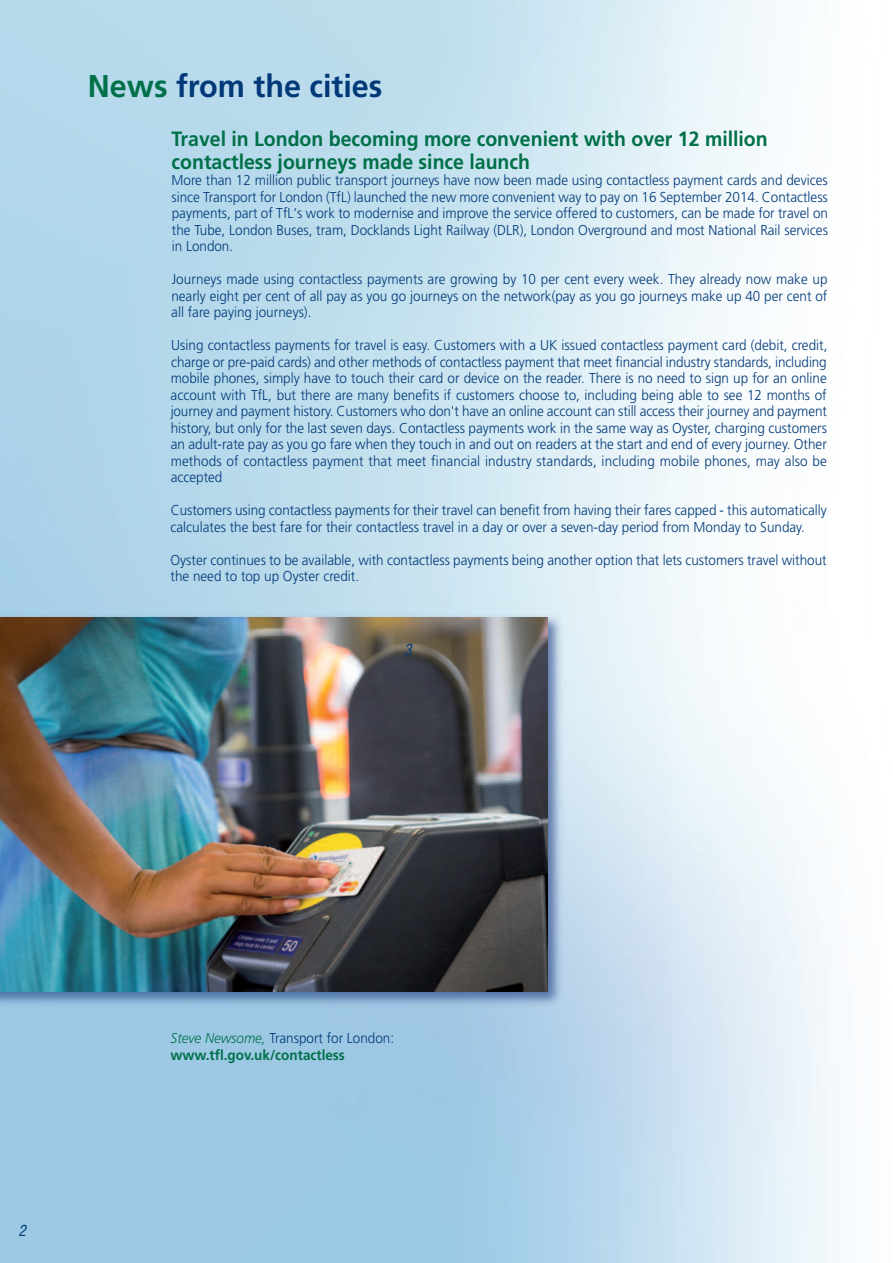
<style>
.page{position:relative;width:893px;height:1263px;background:#fff}
.page>*{position:absolute;margin:0;border:0;box-sizing:border-box;transform-origin:0 0}
.t1{font:700 31.5px "Frutiger";color:#013978}
.t2{font:700 20.7px/22.5px "Frutiger";color:#007049;scale:.94 1}
.t3{font:italic condensed 15px "Helvetica";color:#013978}
.t4{font:300 14.25px/16.5px "Frutiger";color:#013978;text-align:justify;scale:.94 1}
.t5{font:700 14.25px/16.5px "Frutiger";color:#007049;scale:.94 1}
.s1{color:#007049}
.s2{font-weight:300;font-style:italic}
.s3{font-weight:300;color:#013978}
</style>
<div class="page">
<img style="left:0;top:610px;width:567px;height:401px">
<img style="left:0;top:617px;width:547px;height:374px">
<h1 class="t1" style="left:88px;top:74px;width:296px"><span class="s1">News</span> from the cities</h1>
<h2 class="t2" style="left:172px;top:129px;width:636px">Travel in London becoming more convenient with over 12 million contactless journeys made since launch</h2>
<p class="t4" style="left:172px;top:173px;width:700px">More than 12 million public transport journeys have now been made using contactless payment cards and devices since Transport for London (TfL) launched the new more convenient way to pay on 16 September 2014. Contactless payments, part of TfL’s work to modernise and improve the service offered to customers, can be made for travel on the Tube, London Buses, tram, Docklands Light Railway (DLR), London Overground and most National Rail services in London.</p>
<p class="t4" style="left:171px;top:272px;width:700px">Journeys made using contactless payments are growing by 10 per cent every week. They already now make up nearly eight per cent of all pay as you go journeys on the network(pay as you go journeys make up 40 per cent of all fare paying journeys).</p>
<p class="t4" style="left:171px;top:338px;width:700px">Using contactless payments for travel is easy. Customers with a UK issued contactless payment card (debit, credit, charge or pre-paid cards) and other methods of contactless payment that meet financial industry standards, including mobile phones, simply have to touch their card or device on the reader. There is no need to sign up for an online account with TfL, but there are many benefits if customers choose to, including being able to see 12 months of journey and payment history. Customers who don't have an online account can still access their journey and payment history, but only for the last seven days. Contactless payments work in the same way as Oyster, charging customers an adult-rate pay as you go fare when they touch in and out on readers at the start and end of every journey. Other methods of contactless payment that meet financial industry standards, including mobile phones, may also be accepted</p>
<p class="t4" style="left:171px;top:503px;width:699px">Customers using contactless payments for their travel can benefit from having their fares capped - this automatically calculates the best fare for their contactless travel in a day or over a seven-day period from Monday to Sunday.</p>
<p class="t4" style="left:171px;top:553px;width:700px">Oyster continues to be available, with contactless payments being another option that lets customers travel without the need to top up Oyster credit.</p>
<p class="t3" style="left:404px;top:641px;width:9px">3</p>
<p class="t3" style="left:18px;top:1222px;width:9px">2</p>
<p class="t5" style="left:171px;top:1031px;width:239px"><span class="s2">Steve Newsome,</span> <span class="s3">Transport for London: </span>www.tfl.gov.uk/contactless</p>
</div>
